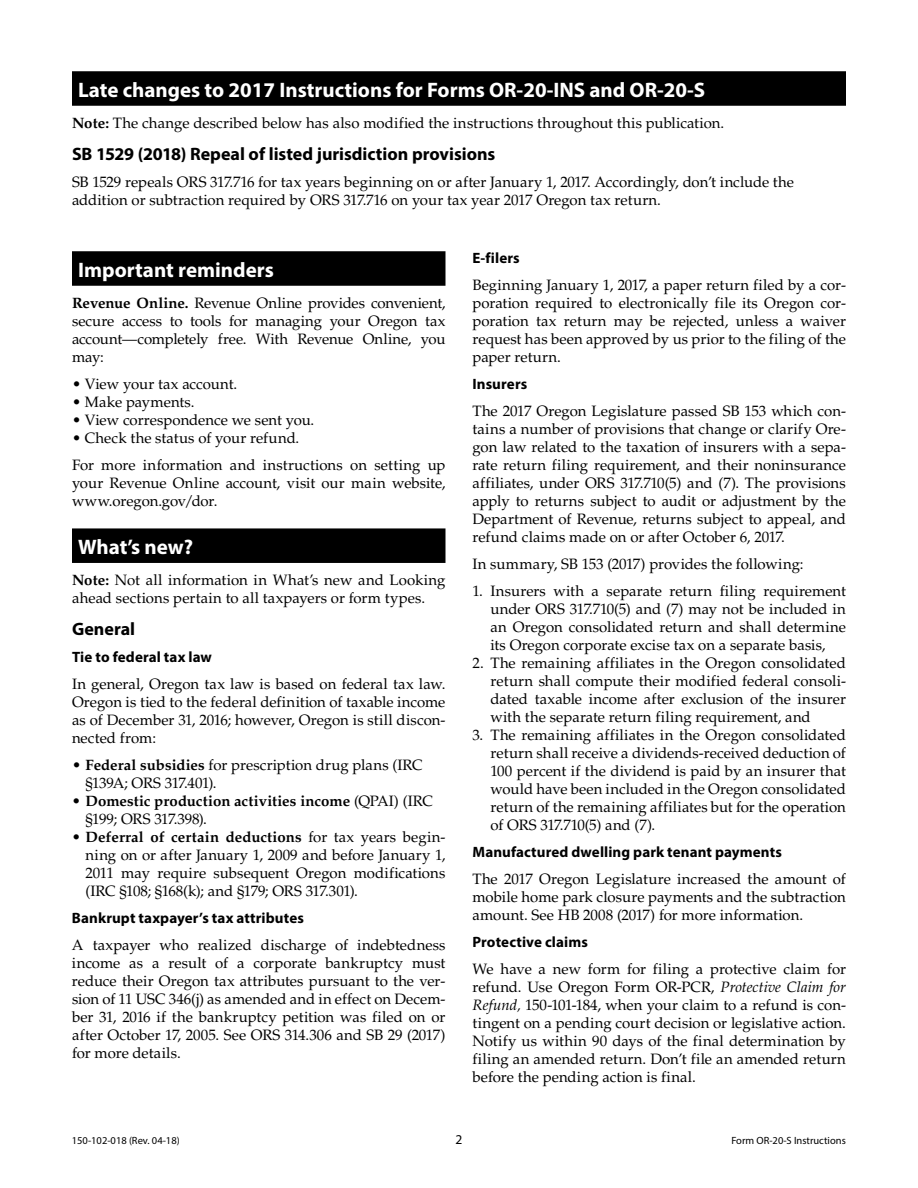
<style>
.page{position:relative;width:918px;height:1188px;background:#fff}
.page>*{position:absolute;margin:0;border:0;box-sizing:border-box;transform-origin:0 0}
.t1{font:700 21px "Myriad Pro";color:#fff}
.t2{font:700 18px "Myriad Pro";color:#000}
.t3{font:15px/18px "Palatino LT Std";color:#000;text-align:justify}
.t4{font:700 15px "Myriad Pro";letter-spacing:.005em;color:#000}
.t5{font:700 15px/18px "Palatino LT Std";color:#000}
.t6{font:13.5px "Myriad Pro";color:#000}
.t7{font:10.5px "Myriad Pro";color:#000}
.s1{font-weight:700}
.s2{font-weight:400}
.s3{font-style:italic}
</style>
<div class="page">
<div style="left:72px;top:71px;width:774px;height:35px;background:#000"></div>
<div style="left:72px;top:251px;width:374px;height:35px;background:#000"></div>
<div style="left:72px;top:528px;width:374px;height:35px;background:#000"></div>
<h1 class="t1" style="left:78px;top:76px;width:629px">Late changes to 2017 Instructions for Forms OR-20-INS and OR-20-S</h1>
<p class="t3" style="left:72px;top:114px;width:654px"><span class="s1">Note:</span> The change described below has also modified the instructions throughout this publication.</p>
<p class="t2" style="left:72px;top:142px;width:425px">SB 1529 (2018) Repeal of listed jurisdiction provisions</p>
<p class="t3" style="left:72px;top:173px;width:724px">SB 1529 repeals ORS 317.716 for tax years beginning on or after January 1, 2017. Accordingly, don’t include the addition or subtraction required by ORS 317.716 on your tax year 2017 Oregon tax return.</p>
<h1 class="t1" style="left:78px;top:256px;width:197px">Important reminders</h1>
<p class="t3" style="left:72px;top:294px;width:375px"><span class="s1">Revenue Online.</span> Revenue Online provides convenient, secure access to tools for managing your Oregon tax account—completely free. With Revenue Online, you may:</p>
<p class="t3" style="left:72px;top:375px;width:167px">• View your tax account.</p>
<p class="t3" style="left:72px;top:393px;width:124px">• Make payments.</p>
<p class="t3" style="left:72px;top:411px;width:244px">• View correspondence we sent you.</p>
<p class="t3" style="left:72px;top:425px;width:375px;line-height:27px">• Check the status of your refund.<br>For more information and instructions on setting up</p>
<p class="t3" style="left:72px;top:474px;width:375px">your Revenue Online account, visit our main website, www.oregon.gov/dor.</p>
<h1 class="t1" style="left:78px;top:533px;width:117px">What’s new?</h1>
<p class="t3" style="left:72px;top:572px;width:375px"><span class="s1">Note:</span> Not all information in What’s new and Looking ahead sections pertain to all taxpayers or form types.</p>
<p class="t2" style="left:72px;top:617px;width:65px">General</p>
<p class="t4" style="left:72px;top:647px;width:141px">Tie to federal tax law</p>
<p class="t3" style="left:72px;top:675px;width:375px">In general, Oregon tax law is based on federal tax law.<br>Oregon is tied to the federal definition of taxable income as of December 31, 2016; however, Oregon is still discon&shy;nected from:</p>
<p class="t3" style="left:85px;top:756px;width:339px;text-indent:-13px"><span class="s1">• Federal subsidies</span> for prescription drug plans (IRC §139A; ORS 317.401).</p>
<p class="t5" style="left:85px;top:792px;width:349px;text-indent:-14px">• Domestic production activities income <span class="s2">(QPAI) (IRC §199; ORS 317.398).</span></p>
<p class="t3" style="left:85px;top:828px;width:362px;text-indent:-14px"><span class="s1">• Deferral of certain deductions</span> for tax years begin&shy;ning on or after January 1, 2009 and before January 1, 2011 may require subsequent Oregon modifications (IRC §108; §168(k); and §179; ORS 317.301).</p>
<p class="t4" style="left:72px;top:908px;width:233px">Bankrupt taxpayer’s tax attributes</p>
<p class="t3" style="left:72px;top:936px;width:375px">A taxpayer who realized discharge of indebtedness income as a result of a corporate bankruptcy must reduce their Oregon tax attributes pursuant to the ver&shy;sion of 11 USC 346(j) as amended and in effect on Decem&shy;ber 31, 2016 if the bankruptcy petition was filed on or after October 17, 2005. See ORS 314.306 and SB 29 (2017) for more details.</p>
<p class="t4" style="left:472px;top:248px;width:49px">E-filers</p>
<p class="t3" style="left:472px;top:276px;width:375px">Beginning January 1, 2017, a paper return filed by a cor&shy;poration required to electronically file its Oregon cor&shy;poration tax return may be rejected, unless a waiver request has been approved by us prior to the filing of the paper return.</p>
<p class="t4" style="left:472px;top:374px;width:56px">Insurers</p>
<p class="t3" style="left:472px;top:402px;width:375px">The 2017 Oregon Legislature passed SB 153 which con&shy;tains a number of provisions that change or clarify Ore&shy;gon law related to the taxation of insurers with a sepa&shy;rate return filing requirement, and their noninsurance affiliates, under ORS 317.710(5) and (7). The provisions apply to returns subject to audit or adjustment by the Department of Revenue, returns subject to appeal, and refund claims made on or after October 6, 2017.</p>
<p class="t3" style="left:472px;top:555px;width:333px">In summary, SB 153 (2017) provides the following:</p>
<p class="t3" style="left:490px;top:582px;width:357px;text-indent:-18px">1. Insurers with a separate return filing requirement under ORS 317.710(5) and (7) may not be included in an Oregon consolidated return and shall determine its Oregon corporate excise tax on a separate basis,</p>
<p class="t3" style="left:490px;top:654px;width:357px;text-indent:-18px">2. The remaining affiliates in the Oregon consolidated return shall compute their modified federal consoli&shy;dated taxable income after exclusion of the insurer with the separate return filing requirement, and</p>
<p class="t3" style="left:490px;top:726px;width:357px;text-indent:-18px">3. The remaining affiliates in the Oregon consolidated return shall receive a dividends-received deduction of 100 percent if the dividend is paid by an insurer that would have been included in the Oregon consolidated return of the remaining affiliates but for the operation of ORS 317.710(5) and (7).</p>
<p class="t4" style="left:472px;top:842px;width:311px">Manufactured dwelling park tenant payments</p>
<p class="t3" style="left:472px;top:870px;width:375px">The 2017 Oregon Legislature increased the amount of mobile home park closure payments and the subtraction amount. See HB 2008 (2017) for more information.</p>
<p class="t4" style="left:472px;top:932px;width:117px">Protective claims</p>
<p class="t3" style="left:472px;top:960px;width:375px">We have a new form for filing a protective claim for refund. Use Oregon Form OR-PCR, <span class="s3">Protective Claim for Refund,</span> 150-101-184, when your claim to a refund is con&shy;tingent on a pending court decision or legislative action.<br>Notify us within 90 days of the final determination by filing an amended return. Don’t file an amended return before the pending action is final.</p>
<p class="t7" style="left:72px;top:1134px;width:109px">150-102-018 (Rev. 04-18)</p>
<p class="t6" style="left:455px;top:1131px;width:8px">2</p>
<p class="t7" style="left:732px;top:1134px;width:116px">Form OR-20-S Instructions</p>
</div>
